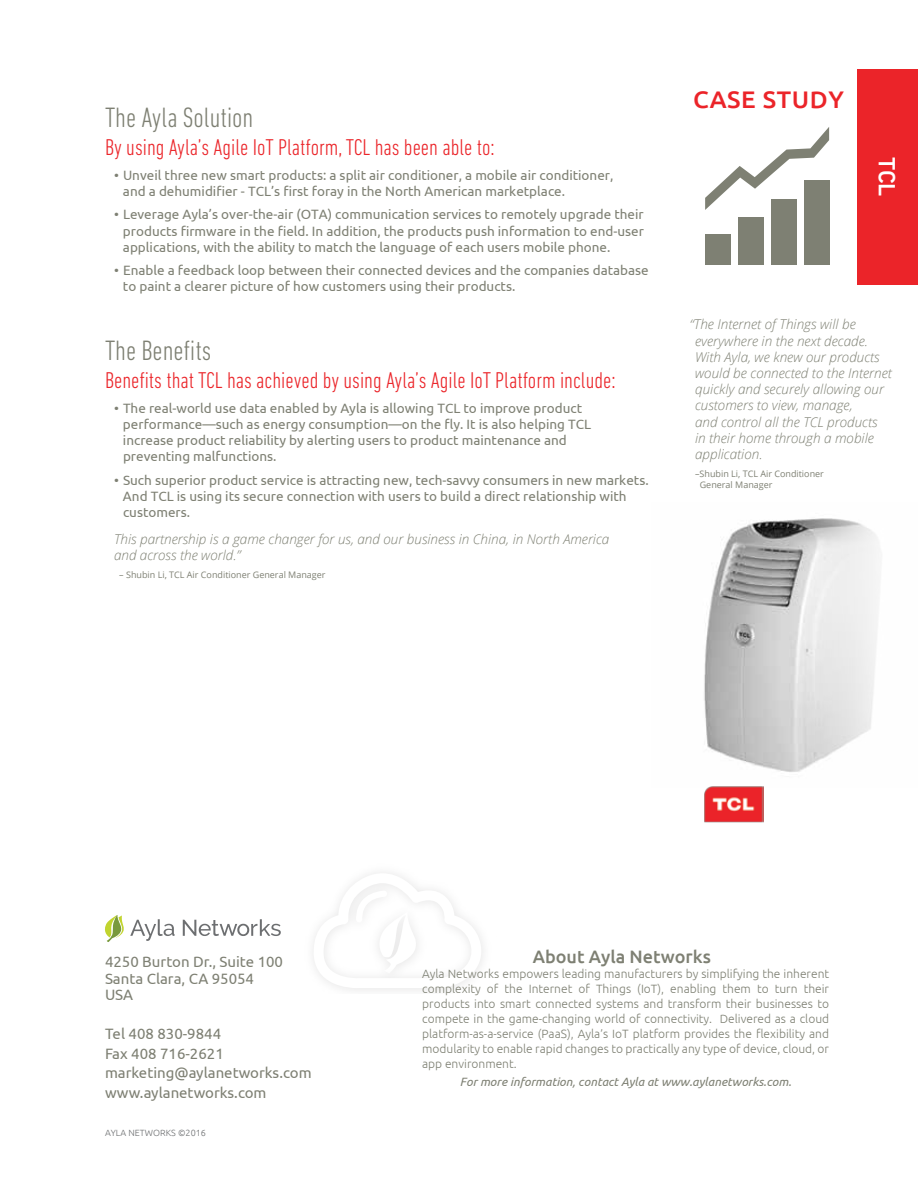
<style>
.page{position:relative;width:918px;height:1188px;background:#fff}
.page>*{position:absolute;margin:0;border:0;box-sizing:border-box;transform-origin:0 0}
.t1{font:300 condensed 28.5px "DIN Next LT Pro";color:#7e8073}
.t2{font:500 24px "Ubuntu";letter-spacing:.025em;color:#eb2429}
.t3{font:500 24px "DIN Next LT Pro";color:#fff}
.t4{font:300 condensed 23.25px "DIN Next LT Pro";color:#eb2429}
.t5{font:500 18px "Ubuntu";color:#7e8073}
.t6{font:15px/19.5px "Ubuntu";color:#7e8073}
.t7{font:13.5px/16.2px "Ubuntu";color:#7e8073}
.t8{font:italic 300 13.5px/16.2px "Open Sans";color:#7e8073}
.t9{font:300 12px/15px "Ubuntu";color:#7e8073;text-align:justify}
.t10{font:italic 12px "Ubuntu";color:#7e8073}
.t11{font:9px/10.5px "Open Sans";color:#7e8073}
.t12{font:300 9px "Ubuntu";letter-spacing:.005em;color:#6d6f71}
</style>
<div class="page">
<svg style="left:704px;top:518px;width:173px;height:305px"></svg>
<svg style="left:314px;top:873px;width:169px;height:115px"></svg>
<svg style="left:130px;top:919px;width:45px;height:22px"></svg>
<svg style="left:183px;top:919px;width:98px;height:17px"></svg>
<svg style="left:105px;top:915px;width:19px;height:27px"></svg>
<div style="left:705px;top:234px;width:25px;height:30px;background:#7e8073"></div>
<div style="left:738px;top:217px;width:25px;height:47px;background:#7e8073"></div>
<div style="left:771px;top:199px;width:25px;height:65px;background:#7e8073"></div>
<div style="left:804px;top:180px;width:25px;height:84px;background:#7e8073"></div>
<svg style="left:705px;top:127px;width:124px;height:83px"></svg>
<div style="left:857px;top:69px;width:61px;height:215px;background:#eb2429"></div>
<img style="left:704px;top:786px;width:59px;height:36px">
<h1 class="t1" style="left:105px;top:101px;width:150px">The Ayla Solution</h1>
<h3 class="t4" style="left:105px;top:134px;width:391px">By using Ayla’s Agile IoT Platform, TCL has been able to:</h3>
<p class="t7" style="left:123px;top:166px;width:492px;text-indent:-9px">• Unveil three new smart products: a split air conditioner, a mobile air conditioner, and a dehumidifier - TCL’s first foray in the North American marketplace.</p>
<p class="t7" style="left:123px;top:206px;width:523px;text-align:justify;text-indent:-9px">• Leverage Ayla’s over-the-air (OTA) communication services to remotely upgrade their products firmware in the field. In addition, the products push information to end-user applications, with the ability to match the language of each users mobile phone.</p>
<p class="t7" style="left:123px;top:262px;width:527px;text-indent:-9px">• Enable a feedback loop between their connected devices and the companies database to paint a clearer picture of how customers using their products.</p>
<h1 class="t1" style="left:105px;top:334px;width:108px">The Benefits</h1>
<h3 class="t4" style="left:105px;top:367px;width:512px">Benefits that TCL has achieved by using Ayla’s Agile IoT Platform include:</h3>
<p class="t7" style="left:123px;top:400px;width:470px;text-indent:-9px">• The real-world use data enabled by Ayla is allowing TCL to improve product performance—such as energy consumption—on the fly. It is also helping TCL increase product reliability by alerting users to product maintenance and preventing malfunctions.</p>
<p class="t7" style="left:123px;top:472px;width:527px;text-indent:-9px">• Such superior product service is attracting new, tech-savvy consumers in new markets.<br>And TCL is using its secure connection with users to build a direct relationship with customers.</p>
<p class="t8" style="left:114px;top:531px;width:497px">This partnership is a game changer for us, and our business in China, in North America and across the world.”</p>
<p class="t11" style="left:119px;top:570px;width:208px">– Shubin Li, TCL Air Conditioner General Manager</p>
<h2 class="t2" style="left:693px;top:85px;width:152px">CASE STUDY</h2>
<h2 class="t3" style="left:901px;top:157px;width:41px;rotate:90deg">TCL</h2>
<p class="t8" style="left:695px;top:316px;width:198px;text-indent:-5px">“The Internet of Things will be everywhere in the next decade.<br>With Ayla, we knew our products would be connected to the Internet quickly and securely allowing our customers to view, manage,<br>and control all the TCL products<br>in their home through a mobile application.</p>
<p class="t11" style="left:700px;top:468px;width:126px;text-indent:-5px">–Shubin Li, TCL Air Conditioner<br>General Manager</p>
<p class="t6" style="left:105px;top:953px;width:180px;line-height:16.5px">4250 Burton Dr., Suite 100<br>Santa Clara, CA 95054<br>USA</p>
<p class="t6" style="left:105px;top:1024px;width:208px">Tel 408 830-9844<br>Fax 408 716-2621 marketing@aylanetworks.com www.aylanetworks.com</p>
<p class="t12" style="left:105px;top:1127px;width:102px">AYLA NETWORKS ©2016</p>
<h3 class="t5" style="left:533px;top:946px;width:180px">About Ayla Networks</h3>
<p class="t9" style="left:422px;top:966px;width:408px">Ayla Networks empowers leading manufacturers by simplifying the inherent complexity of the Internet of Things (IoT), enabling them to turn their products into smart connected systems and transform their businesses to compete in the game-changing world of connectivity. Delivered as a cloud platform-as-a-service (PaaS), Ayla’s IoT platform provides the flexibility and modularity to enable rapid changes to practically any type of device, cloud, or app environment.</p>
<p class="t10" style="left:460px;top:1075px;width:333px">For more information, contact Ayla at www.aylanetworks.com.</p>
</div>
